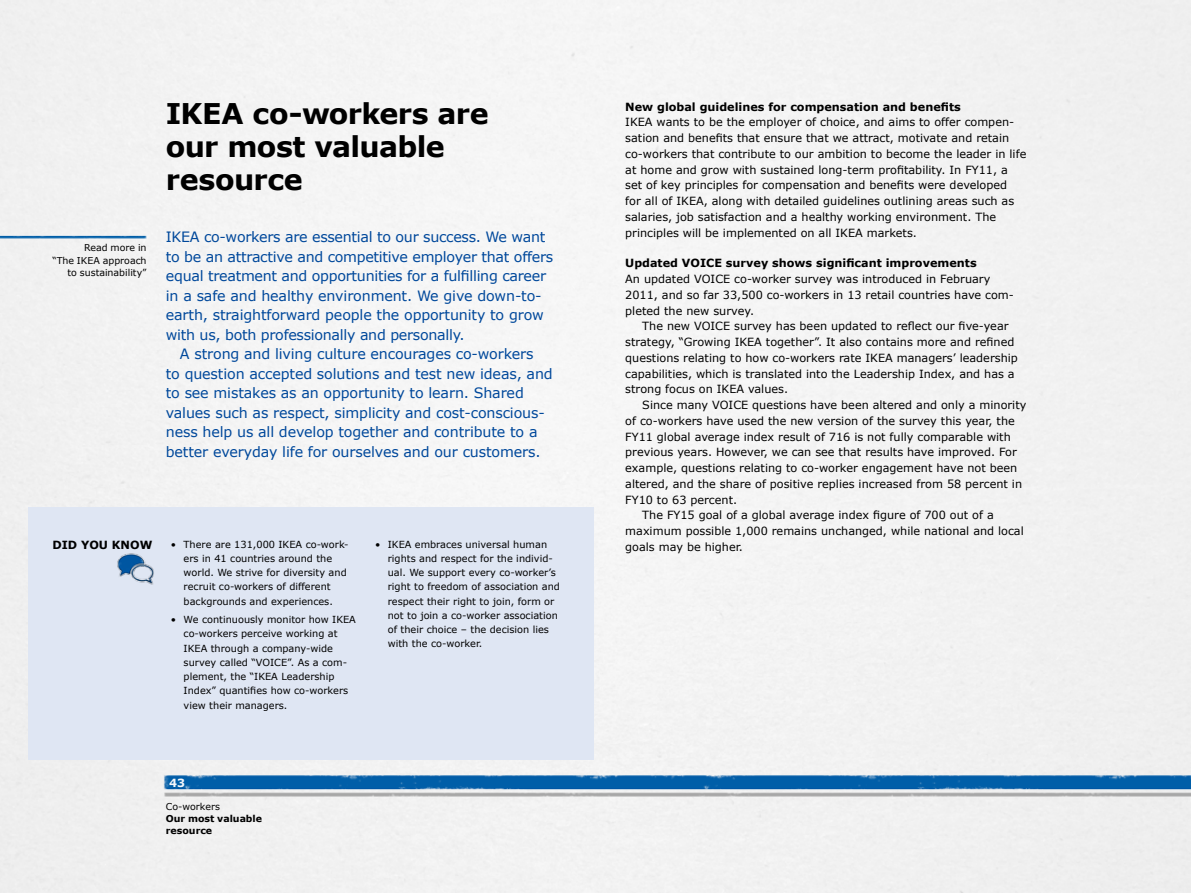
<style>
.page{position:relative;width:1191px;height:893px;background:#fff}
.page>*{position:absolute;margin:0;border:0;box-sizing:border-box;transform-origin:0 0}
.t1{font:700 28.5px/33px "Verdana IKEA";letter-spacing:-.025em;color:#000}
.t2{font:14.25px/19.5px "Verdana IKEA";letter-spacing:-.01em;color:#00489b}
.t3{font:11.25px/15.8px "Verdana IKEA";color:#000}
.t4{font:700 11.25px "Verdana IKEA";color:#000}
.t5{font:700 11.25px "Verdana IKEA";color:#f5f6fa}
.t6{font:9.75px/14.2px "Verdana IKEA";color:#000}
.t7{font:9.45px/12.8px "Verdana IKEA";color:#000;text-align:right}
.t8{font:700 9.45px/12px "Verdana IKEA";color:#000}
</style>
<div class="page">
<div style="left:28px;top:507px;width:566px;height:253px;background:#dfe6f3"></div>
<img style="left:0;top:228px;width:150px;height:23px">
<img style="left:117px;top:553px;width:37px;height:32px">
<img style="left:149px;top:739px;width:1042px;height:109px">
<p class="t7" style="left:52px;top:241px;width:96px">Read more in<br>“The IKEA approach to sustainability”</p>
<h1 class="t1" style="left:166px;top:97px;width:324px">IKEA co-workers are our most valuable resource</h1>
<p class="t2" style="left:166px;top:228px;width:389px">IKEA co-workers are essential to our success. We want to be an attractive and competitive employer that offers equal treatment and opportunities for a fulfilling career in a safe and healthy environment. We give down-to&shy;earth, straightforward people the opportunity to grow with us, both professionally and personally.</p>
<p class="t2" style="left:166px;top:345px;width:388px;text-indent:14px">A strong and living culture encourages co-workers<br>to question accepted solutions and test new ideas, and to see mistakes as an opportunity to learn. Shared values such as respect, simplicity and cost-conscious&shy;ness help us all develop together and contribute to a better everyday life for ourselves and our customers.</p>
<p class="t4" style="left:52px;top:537px;width:39px">Did you</p>
<p class="t4" style="left:112px;top:537px;width:11px">know</p>
<p class="t6" style="left:184px;top:537px;width:167px;text-indent:-13px">• There are 131,000 IKEA co-work&shy;ers in 41 countries around the world. We strive for diversity and recruit co-workers of different backgrounds and experiences.</p>
<p class="t6" style="left:184px;top:612px;width:174px;text-indent:-13px">• We continuously monitor how IKEA co-workers perceive working at<br>IKEA through a company-wide survey called “VOICE”. As a com&shy;plement, the “IKEA Leadership<br>Index” quantifies how co-workers view their managers.</p>
<p class="t6" style="left:388px;top:537px;width:174px;text-indent:-13px">• IKEA embraces universal human rights and respect for the individ&shy;ual. We support every co-worker’s right to freedom of association and respect their right to join, form or not to join a co-worker association of their choice – the decision lies with the co-worker.</p>
<p class="t5" style="left:169px;top:776px;width:17px">43</p>
<p class="t7" style="left:166px;top:800px;width:56px">Co-workers</p>
<p class="t8" style="left:166px;top:812px;width:98px">Our most valuable resource</p>
<p class="t4" style="left:625px;top:99px;width:337px">New global guidelines for compensation and benefits</p>
<p class="t3" style="left:625px;top:115px;width:402px">IKEA wants to be the employer of choice, and aims to offer compen&shy;sation and benefits that ensure that we attract, motivate and retain co-workers that contribute to our ambition to become the leader in life at home and grow with sustained long-term profitability. In FY11, a set of key principles for compensation and benefits were developed<br>for all of IKEA, along with detailed guidelines outlining areas such as salaries, job satisfaction and a healthy working environment. The principles will be implemented on all IKEA markets.</p>
<p class="t4" style="left:625px;top:256px;width:353px">Updated VOICE survey shows significant improvements</p>
<p class="t3" style="left:625px;top:271px;width:390px">An updated VOICE co-worker survey was introduced in February<br>2011, and so far 33,500 co-workers in 13 retail countries have com&shy;pleted the new survey.</p>
<p class="t3" style="left:625px;top:319px;width:394px;text-indent:17px">The new VOICE survey has been updated to reflect our five-year strategy, “Growing IKEA together”. It also contains more and refined questions relating to how co-workers rate IKEA managers’ leadership capabilities, which is translated into the Leadership Index, and has a strong focus on IKEA values.</p>
<p class="t3" style="left:642px;top:397px;width:385px">Since many VOICE questions have been altered and only a minority</p>
<p class="t3" style="left:625px;top:413px;width:391px">of co-workers have used the new version of the survey this year, the</p>
<p class="t3" style="left:625px;top:429px;width:387px">FY11 global average index result of 716 is not fully comparable with</p>
<p class="t3" style="left:625px;top:445px;width:393px">previous years. However, we can see that results have improved. For</p>
<p class="t3" style="left:625px;top:460px;width:393px">example, questions relating to co-worker engagement have not been</p>
<p class="t3" style="left:625px;top:476px;width:398px">altered, and the share of positive replies increased from 58 percent in</p>
<p class="t3" style="left:625px;top:492px;width:113px">FY10 to 63 percent.</p>
<p class="t3" style="left:642px;top:508px;width:353px">The FY15 goal of a global average index figure of 700 out of a</p>
<p class="t3" style="left:625px;top:523px;width:400px">maximum possible 1,000 remains unchanged, while national and local</p>
<p class="t3" style="left:625px;top:539px;width:119px">goals may be higher.</p>
</div>
